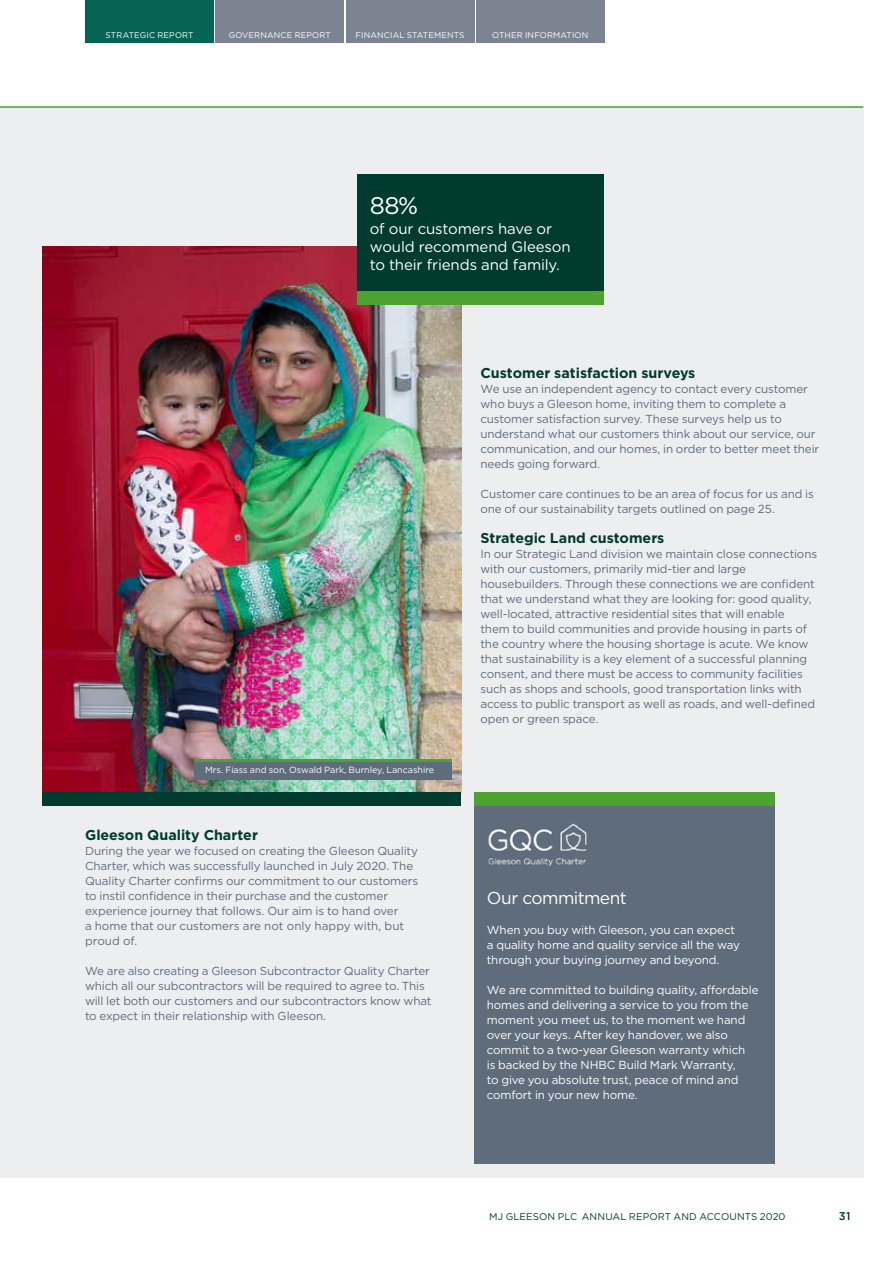
<style>
.page{position:relative;width:893px;height:1263px;background:#fff}
.page>*{position:absolute;margin:0;border:0;box-sizing:border-box;transform-origin:0 0}
.t1{font:24px "Gotham";color:#fff}
.t2{font:17.25px "Gotham";letter-spacing:-.03em;color:#fff}
.t3{font:15px/18px "Gotham Rounded";letter-spacing:-.005em;color:#fff}
.t4{font:700 14.25px "Gotham";color:#003b2f}
.t5{font:11.7px/15px "Gotham";letter-spacing:-.015em;color:#5e6c7b}
.t6{font:11.7px/15px "Gotham";letter-spacing:-.015em;color:#fff}
.t7{font:500 11.25px "Gotham";color:#003b2f}
.t8{font:9.75px "Gotham";letter-spacing:.005em;color:#003b2f}
.t9{font:9px "Gotham";letter-spacing:-.005em;color:#fff}
.t10{font:8.25px "Gotham";letter-spacing:.025em;color:#fff}
</style>
<div class="page">
<div style="left:0;top:106px;width:863px;height:1072px;background:#edeef0"></div>
<hr style="left:0;top:106px;width:863px;height:2px;background:#4da32f">
<div style="left:476px;top:0;width:129px;height:43px;background:#7c8491"></div>
<div style="left:85px;top:0;width:129px;height:43px;background:#066455"></div>
<div style="left:215px;top:0;width:129px;height:43px;background:#7c8491"></div>
<div style="left:346px;top:0;width:129px;height:43px;background:#7c8491"></div>
<img style="left:43px;top:247px;width:418px;height:545px">
<div style="left:194px;top:759px;width:257px;height:20px;background:#5e6c7b"></div>
<hr style="left:194px;top:759px;width:257px;height:3px;background:#4da32f">
<div style="left:474px;top:792px;width:301px;height:372px;background:#5e6c7b"></div>
<div style="left:43px;top:792px;width:418px;height:13px;background:#003b2f"></div>
<div style="left:474px;top:792px;width:301px;height:13px;background:#4da32f"></div>
<div style="left:357px;top:174px;width:247px;height:117px;background:#003b2f"></div>
<div style="left:357px;top:291px;width:247px;height:14px;background:#4da32f"></div>
<img style="left:488px;top:823px;width:99px;height:43px">
<p class="t10" style="left:105px;top:30px;width:12px">Strategic</p>
<p class="t10" style="left:157px;top:30px;width:13px">Report</p>
<p class="t10" style="left:229px;top:30px;width:27px">Governance</p>
<p class="t10" style="left:295px;top:30px;width:13px">Report</p>
<p class="t10" style="left:356px;top:30px;width:7px">Financial</p>
<p class="t10" style="left:407px;top:30px;width:13px">Statements</p>
<p class="t10" style="left:492px;top:30px;width:55px">Other In formation</p>
<h1 class="t1" style="left:370px;top:190px;width:50px">88%</h1>
<p class="t3" style="left:370px;top:219px;width:202px">of our customers have or would recommend Gleeson to their friends and family.</p>
<p class="t9" style="left:205px;top:764px;width:231px">Mrs. Fiass and son, Oswald Park, Burnley, Lancashire</p>
<p class="t4" style="left:85px;top:825px;width:174px">Gleeson Quality Charter</p>
<p class="t5" style="left:85px;top:843px;width:335px">During the year we focused on creating the Gleeson Quality Charter, which was successfully launched in July 2020. The Quality Charter confirms our commitment to our customers to instil confidence in their purchase and the customer experience journey that follows. Our aim is to hand over<br>a home that our customers are not only happy with, but proud of.</p>
<p class="t5" style="left:85px;top:962px;width:348px">We are also creating a Gleeson Subcontractor Quality Charter which all our subcontractors will be required to agree to. This will let both our customers and our subcontractors know what to expect in their relationship with Gleeson.</p>
<p class="t4" style="left:480px;top:363px;width:216px">Customer satisfaction surveys</p>
<p class="t5" style="left:480px;top:381px;width:340px">We use an independent agency to contact every customer who buys a Gleeson home, inviting them to complete a customer satisfaction survey. These surveys help us to understand what our customers think about our service, our communication, and our homes, in order to better meet their needs going forward.</p>
<p class="t5" style="left:480px;top:486px;width:335px">Customer care continues to be an area of focus for us and is one of our sustainability targets outlined on page 25.</p>
<p class="t4" style="left:480px;top:528px;width:185px">Strategic Land customers</p>
<p class="t5" style="left:480px;top:546px;width:338px">In our Strategic Land division we maintain close connections with our customers, primarily mid-tier and large housebuilders. Through these connections we are confident that we understand what they are looking for: good quality, well-located, attractive residential sites that will enable<br>them to build communities and provide housing in parts of the country where the housing shortage is acute. We know that sustainability is a key element of a successful planning consent, and there must be access to community facilities such as shops and schools, good transportation links with access to public transport as well as roads, and well-defined open or green space.</p>
<h2 class="t2" style="left:487px;top:887px;width:141px">Our commitment</h2>
<p class="t6" style="left:487px;top:922px;width:255px">When you buy with Gleeson, you can expect a quality home and quality service all the way through your buying journey and beyond.</p>
<p class="t6" style="left:487px;top:982px;width:273px">We are committed to building quality, affordable homes and delivering a service to you from the moment you meet us, to the moment we hand over your keys. After key handover, we also commit to a two-year Gleeson warranty which<br>is backed by the NH BC Build Mark Warranty,<br>to give you absolute trust, peace of mind and comfort in your new home.</p>
<p class="t8" style="left:489px;top:1211px;width:32px">MJ Gleeson</p>
<p class="t8" style="left:558px;top:1211px;width:40px">PLC Annual</p>
<p class="t8" style="left:629px;top:1211px;width:15px">Report</p>
<p class="t8" style="left:674px;top:1211px;width:9px">and</p>
<p class="t8" style="left:699px;top:1211px;width:16px">Accounts</p>
<p class="t8" style="left:760px;top:1211px;width:27px">2020</p>
<p class="t7" style="left:839px;top:1209px;width:13px">31</p>
</div>
